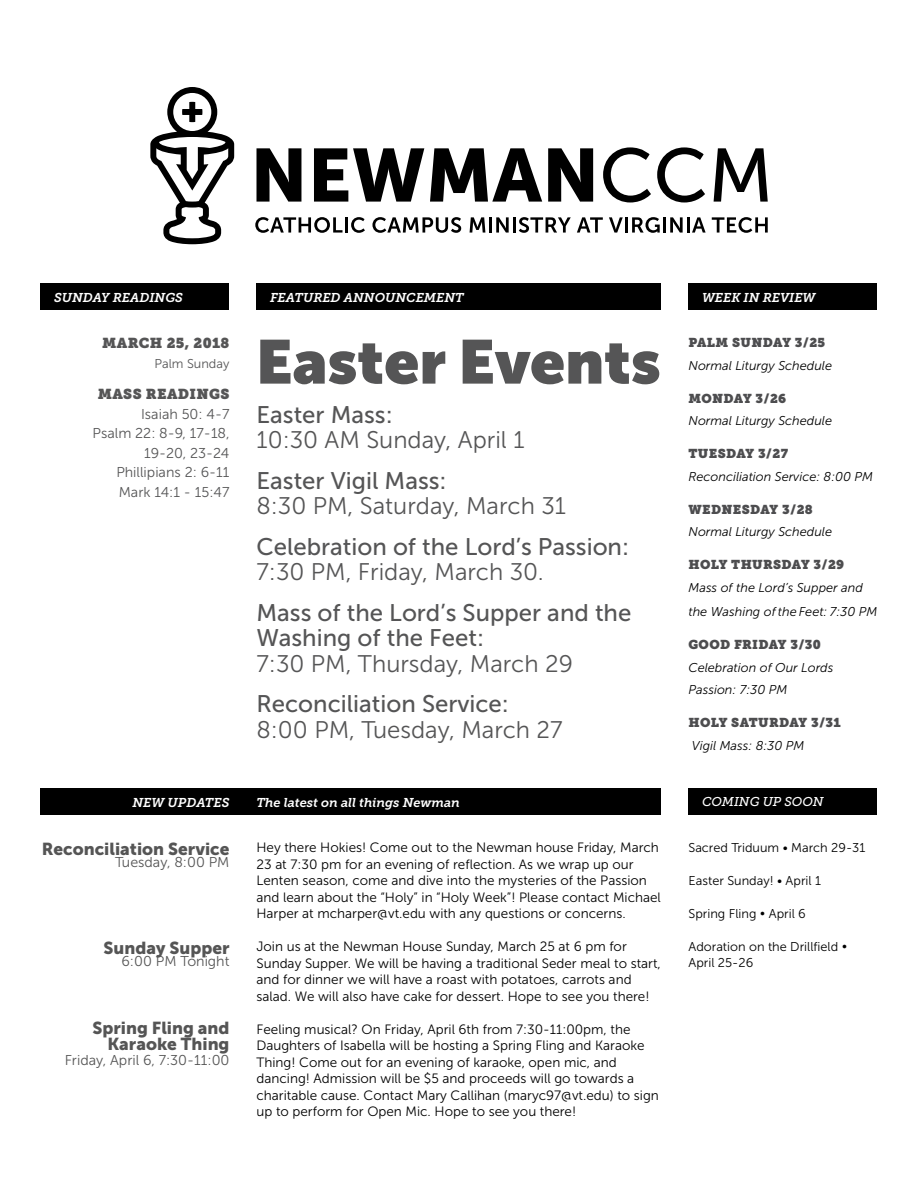
<style>
.page{position:relative;width:918px;height:1188px;background:#fff}
.page>*{position:absolute;margin:0;border:0;box-sizing:border-box;transform-origin:0 0}
.t1{font:900 61.5px "Museo Sans Display";letter-spacing:.005em;color:#555556}
.t2{font:24px/25.5px "Museo Sans 500";color:#555556}
.t3{font:24px "Museo Sans 300";color:#555556}
.t4{font:17.25px/16.5px "Museo Sans 900";color:#555;text-align:right}
.t5{font:14.25px/19.5px "Museo Sans 300";color:#555556;text-align:right}
.t6{font:14.25px "Museo Sans 300";color:#555}
.t7{font:14.25px "Museo Slab";letter-spacing:.025em;color:#555556}
.t8{font:13.5px/16.5px "Museo Sans 300";color:#000}
.t9{font:italic 12.75px/24.8px "Museo Sans 300";color:#000}
.t10{font:12.75px/16.5px "Museo Sans 300";color:#000}
.t11{font:12.75px "Museo Slab";letter-spacing:.025em;color:#4d4d4f}
.t12{font:italic 12.75px "Museo Slab 700";color:#fff}
.t13{font:italic 12.75px "Museo Slab 500";color:#fff}
.t14{font:12.75px "Museo Sans 300";color:#555556}
</style>
<div class="page">
<svg style="left:150px;top:87px;width:84px;height:157px"></svg>
<svg style="left:255px;top:217px;width:88px;height:16px"></svg>
<hr style="left:345px;top:217px;width:3px;height:16px;background:#000">
<svg style="left:351px;top:217px;width:14px;height:16px"></svg>
<svg style="left:372px;top:217px;width:89px;height:16px"></svg>
<svg style="left:470px;top:217px;width:15px;height:16px"></svg>
<hr style="left:489px;top:217px;width:3px;height:16px;background:#000">
<svg style="left:496px;top:217px;width:13px;height:16px"></svg>
<hr style="left:513px;top:217px;width:3px;height:16px;background:#000">
<svg style="left:519px;top:217px;width:52px;height:16px"></svg>
<svg style="left:577px;top:217px;width:26px;height:16px"></svg>
<svg style="left:609px;top:217px;width:14px;height:16px"></svg>
<hr style="left:625px;top:217px;width:3px;height:16px;background:#000">
<svg style="left:632px;top:217px;width:28px;height:16px"></svg>
<hr style="left:663px;top:217px;width:3px;height:16px;background:#000">
<svg style="left:670px;top:217px;width:13px;height:16px"></svg>
<hr style="left:687px;top:217px;width:3px;height:16px;background:#000">
<svg style="left:692px;top:217px;width:14px;height:16px"></svg>
<svg style="left:712px;top:217px;width:56px;height:16px"></svg>
<svg style="left:256px;top:148px;width:45px;height:54px"></svg>
<svg style="left:314px;top:148px;width:110px;height:54px"></svg>
<svg style="left:430px;top:148px;width:112px;height:54px"></svg>
<svg style="left:548px;top:148px;width:45px;height:54px"></svg>
<svg style="left:603px;top:147px;width:48px;height:55px"></svg>
<svg style="left:657px;top:147px;width:48px;height:55px"></svg>
<svg style="left:714px;top:148px;width:54px;height:54px"></svg>
<div style="left:40px;top:284px;width:190px;height:26px;background:#000"></div>
<div style="left:688px;top:284px;width:190px;height:26px;background:#000"></div>
<div style="left:256px;top:284px;width:406px;height:26px;background:#000"></div>
<div style="left:688px;top:788px;width:190px;height:27px;background:#000"></div>
<div style="left:40px;top:788px;width:622px;height:27px;background:#000"></div>
<p class="t12" style="left:54px;top:290px;width:130px">SUNDAY READINGS</p>
<p class="t7" style="left:102px;top:335px;width:129px">MARCH 25, 2018</p>
<p class="t14" style="left:155px;top:356px;width:76px">Palm Sunday</p>
<p class="t7" style="left:98px;top:386px;width:133px">MASS READINGS</p>
<p class="t5" style="left:93px;top:404px;width:138px">Isaiah 50: 4-7<br>Psalm 22: 8-9, 17-18,<br>19-20, 23-24<br>Phillipians 2: 6-11<br>Mark 14:1 - 15:47</p>
<p class="t12" style="left:132px;top:795px;width:99px">NEW UPDATES</p>
<p class="t4" style="left:42px;top:841px;width:189px">Reconciliation Service</p>
<p class="t6" style="left:115px;top:854px;width:116px">Tuesday, 8:00 PM</p>
<p class="t4" style="left:104px;top:940px;width:127px">Sunday Supper</p>
<p class="t6" style="left:122px;top:953px;width:109px">6:00 PM Tonight</p>
<p class="t4" style="left:93px;top:1019px;width:138px">Spring Fling and<br>Karaoke Thing</p>
<p class="t6" style="left:65px;top:1052px;width:166px">Friday, April 6, 7:30-11:00</p>
<p class="t12" style="left:270px;top:290px;width:195px">FEATURED ANNOUNCEMENT</p>
<h1 class="t1" style="left:256px;top:326px;width:406px">Easter Events</h1>
<h2 class="t2" style="left:256px;top:402px;width:138px">Easter Mass:</h2>
<h2 class="t3" style="left:256px;top:427px;width:270px">10:30 AM Sunday, April 1</h2>
<h2 class="t2" style="left:256px;top:468px;width:192px">Easter Vigil Mass:</h2>
<h2 class="t3" style="left:256px;top:493px;width:311px">8:30 PM, Saturday, March 31</h2>
<h2 class="t2" style="left:256px;top:534px;width:374px">Celebration of the Lord’s Passion:</h2>
<h2 class="t3" style="left:256px;top:559px;width:289px">7:30 PM, Friday, March 30.</h2>
<h2 class="t2" style="left:256px;top:600px;width:376px">Mass of the Lord’s Supper and the<br>Washing of the Feet:</h2>
<h2 class="t3" style="left:256px;top:650px;width:318px">7:30 PM, Thursday, March 29</h2>
<h2 class="t2" style="left:256px;top:691px;width:254px">Reconciliation Service:</h2>
<h2 class="t3" style="left:256px;top:716px;width:308px">8:00 PM, Tuesday, March 27</h2>
<p class="t12" style="left:257px;top:795px;width:205px">The latest on all things Newman</p>
<p class="t8" style="left:256px;top:839px;width:406px">Hey there Hokies! Come out to the Newman house Friday, March 23 at 7:30 pm for an evening of reflection. As we wrap up our Lenten season, come and dive into the mysteries of the Passion and learn about the “Holy” in “Holy Week”! Please contact Michael Harper at mcharper@vt.edu with any questions or concerns.</p>
<p class="t8" style="left:256px;top:938px;width:406px">Join us at the Newman House Sunday, March 25 at 6 pm for Sunday Supper. We will be having a traditional Seder meal to start, and for dinner we will have a roast with potatoes, carrots and salad. We will also have cake for dessert. Hope to see you there!</p>
<p class="t8" style="left:256px;top:1021px;width:404px">Feeling musical? On Friday, April 6th from 7:30-11:00pm, the Daughters of Isabella will be hosting a Spring Fling and Karaoke Thing! Come out for an evening of karaoke, open mic, and dancing! Admission will be $5 and proceeds will go towards a charitable cause. Contact Mary Callihan (maryc97@vt.edu) to sign up to perform for Open Mic. Hope to see you there!</p>
<p class="t12" style="left:702px;top:290px;width:115px">WEEK IN REVIEW</p>
<p class="t11" style="left:688px;top:335px;width:138px">PALM SUNDAY 3/25</p>
<p class="t9" style="left:688px;top:353px;width:145px">Normal Liturgy Schedule</p>
<p class="t11" style="left:688px;top:391px;width:99px">MONDAY 3/26</p>
<p class="t9" style="left:688px;top:408px;width:145px">Normal Liturgy Schedule</p>
<p class="t11" style="left:688px;top:446px;width:101px">TUESDAY 3/27</p>
<p class="t9" style="left:688px;top:464px;width:186px">Reconciliation Service: 8:00 PM</p>
<p class="t11" style="left:688px;top:502px;width:126px">WEDNESDAY 3/28</p>
<p class="t9" style="left:688px;top:519px;width:145px">Normal Liturgy Schedule</p>
<p class="t11" style="left:688px;top:557px;width:157px">HOLY THURSDAY 3/29</p>
<p class="t9" style="left:688px;top:575px;width:191px">Mass of the Lord’s Supper and the Washing of the Feet: 7:30 PM</p>
<p class="t11" style="left:688px;top:637px;width:134px">GOOD FRIDAY 3/30</p>
<p class="t9" style="left:688px;top:656px;width:146px;line-height:22.5px">Celebration of Our Lords<br>Passion: 7:30 PM</p>
<p class="t11" style="left:688px;top:715px;width:154px">HOLY SATURDAY 3/31</p>
<p class="t9" style="left:692px;top:733px;width:114px">Vigil Mass: 8:30 PM</p>
<p class="t13" style="left:702px;top:795px;width:123px">COMING UP SOON</p>
<p class="t10" style="left:689px;top:839px;width:178px">Sacred Triduum • March 29-31</p>
<p class="t10" style="left:689px;top:872px;width:134px">Easter Sunday! • April 1</p>
<p class="t10" style="left:689px;top:905px;width:119px">Spring Fling • April 6</p>
<p class="t10" style="left:689px;top:938px;width:160px">Adoration on the Drillfield •<br>April 25-26</p>
</div>
